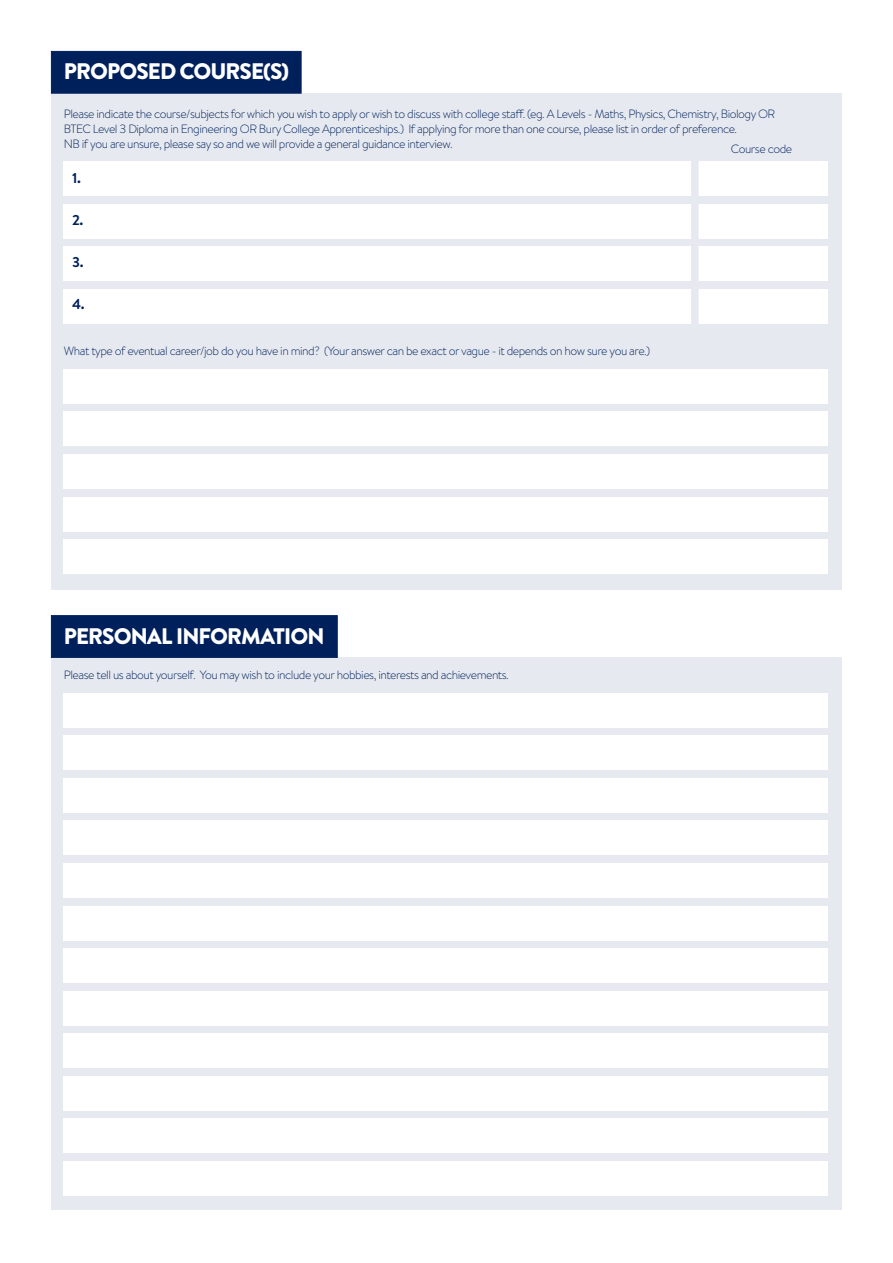
<style>
.page{position:relative;width:893px;height:1263px;background:#fff}
.page>*{position:absolute;margin:0;border:0;box-sizing:border-box;transform-origin:0 0}
.t1{font:900 22.5px "Brandon Text";letter-spacing:-.04em;color:#fff}
.t2{font:700 14.25px "Brandon Text";color:#00205c}
.t3{font:300 12px/15px "Brandon Text";letter-spacing:-.04em;color:#00205c}
</style>
<div class="page">
<div style="left:51px;top:94px;width:791px;height:496px;background:#e6e9ef"></div>
<div style="left:51px;top:51px;width:250px;height:43px;background:#00205c;border:1px solid #00205c"></div>
<div style="left:64px;top:161px;width:764px;height:34px;background:#fff"></div>
<div style="left:64px;top:204px;width:764px;height:34px;background:#fff"></div>
<div style="left:64px;top:247px;width:764px;height:34px;background:#fff"></div>
<div style="left:64px;top:289px;width:764px;height:34px;background:#fff"></div>
<div style="left:691px;top:157px;width:8px;height:172px;background:#e6e9ef"></div>
<div style="left:64px;top:369px;width:764px;height:34px;background:#fff"></div>
<div style="left:64px;top:412px;width:764px;height:34px;background:#fff"></div>
<div style="left:64px;top:454px;width:764px;height:34px;background:#fff"></div>
<div style="left:64px;top:497px;width:764px;height:34px;background:#fff"></div>
<div style="left:64px;top:539px;width:764px;height:34px;background:#fff"></div>
<div style="left:51px;top:658px;width:791px;height:552px;background:#e6e9ef"></div>
<div style="left:51px;top:615px;width:287px;height:43px;background:#00205c;border:1px solid #00205c"></div>
<div style="left:64px;top:693px;width:764px;height:34px;background:#fff"></div>
<div style="left:64px;top:736px;width:764px;height:34px;background:#fff"></div>
<div style="left:64px;top:778px;width:764px;height:34px;background:#fff"></div>
<div style="left:64px;top:821px;width:764px;height:34px;background:#fff"></div>
<div style="left:64px;top:863px;width:764px;height:34px;background:#fff"></div>
<div style="left:64px;top:906px;width:764px;height:34px;background:#fff"></div>
<div style="left:64px;top:948px;width:764px;height:34px;background:#fff"></div>
<div style="left:64px;top:991px;width:764px;height:34px;background:#fff"></div>
<div style="left:64px;top:1033px;width:764px;height:34px;background:#fff"></div>
<div style="left:64px;top:1076px;width:764px;height:34px;background:#fff"></div>
<div style="left:64px;top:1118px;width:764px;height:34px;background:#fff"></div>
<div style="left:64px;top:1161px;width:764px;height:34px;background:#fff"></div>
<h1 class="t1" style="left:64px;top:56px;width:227px">PROPOSED COURSE(S)</h1>
<p class="t3" style="left:64px;top:105px;width:713px">Please indicate the course/subjects for which you wish to apply or wish to discuss with college staff. (eg. A Levels - Maths, Physics, Chemistry, Biology OR<br>BTEC Level 3 Diploma in Engineering OR Bury College Apprenticeships.) If applying for more than one course, please list in order of preference.<br>NB if you are unsure, please say so and we will provide a general guidance interview.</p>
<p class="t2" style="left:72px;top:168px;width:10px">1.</p>
<p class="t2" style="left:72px;top:210px;width:13px">2.</p>
<p class="t2" style="left:72px;top:252px;width:13px">3.</p>
<p class="t2" style="left:72px;top:294px;width:14px">4.</p>
<p class="t3" style="left:731px;top:141px;width:63px">Course code</p>
<p class="t3" style="left:64px;top:343px;width:588px">What type of eventual career/job do you have in mind? (Your answer can be exact or vague - it depends on how sure you are.)</p>
<h1 class="t1" style="left:64px;top:620px;width:262px">PERSONAL INFORMATION</h1>
<p class="t3" style="left:64px;top:667px;width:447px">Please tell us about yourself. You may wish to include your hobbies, interests and achievements.</p>
</div>
